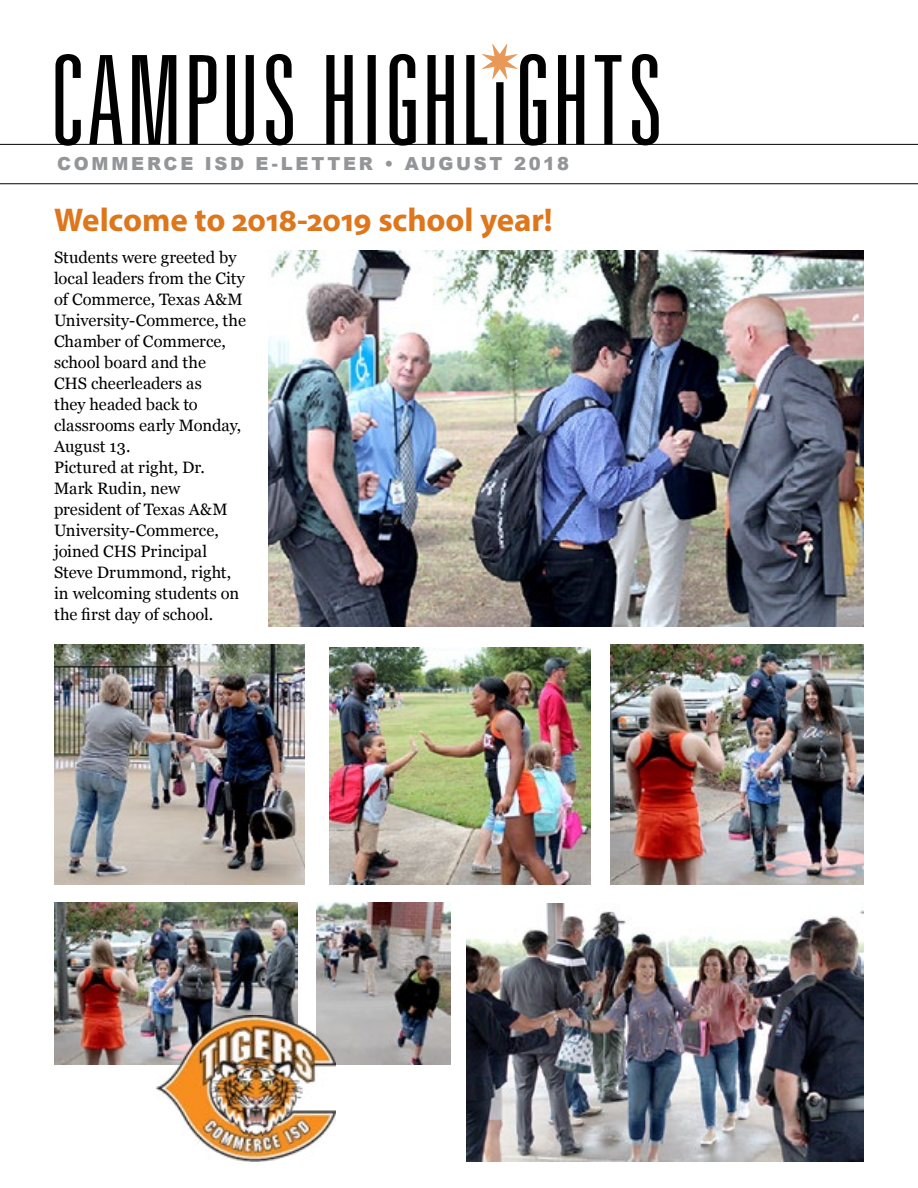
<style>
.page{position:relative;width:918px;height:1188px;background:#fff}
.page>*{position:absolute;margin:0;border:0;box-sizing:border-box;transform-origin:0 0}
.t1{font:700 33px "Myriad Pro";letter-spacing:-.005em;color:#de761c}
.t2{font:900 18px "Arial";letter-spacing:.15em;color:#939598}
.t3{font:16.5px/21px "Georgia";color:#000}
</style>
<div class="page">
<hr style="left:0;top:183px;width:918px;height:1px;background:#000">
<svg style="left:55px;top:54px;width:604px;height:92px"></svg>
<hr style="left:0;top:144px;width:918px;height:1px;background:#000">
<svg style="left:482px;top:44px;width:35px;height:35px"></svg>
<img style="left:54px;top:645px;width:251px;height:239px">
<img style="left:268px;top:251px;width:596px;height:376px">
<img style="left:466px;top:904px;width:398px;height:257px">
<img style="left:611px;top:645px;width:253px;height:239px">
<img style="left:330px;top:647px;width:260px;height:237px">
<img style="left:54px;top:902px;width:243px;height:163px">
<img style="left:316px;top:902px;width:134px;height:163px">
<img style="left:157px;top:1016px;width:178px;height:145px">
<p class="t2" style="left:57px;top:151px;width:514px">COMMERCE ISD E-LETTER • AUGUST 2018</p>
<h1 class="t1" style="left:54px;top:199px;width:500px">Welcome to 2018-2019 school year!</h1>
<p class="t3" style="left:54px;top:246px;width:193px">Students were greeted by local leaders from the City of Commerce, Texas A&amp;M<br>University-Commerce, the<br>Chamber of Commerce, school board and the<br>CHS cheerleaders as<br>they headed back to classrooms early Monday,<br>August 13.<br>Pictured at right, Dr.<br>Mark Rudin, new president of Texas A&amp;M<br>University-Commerce, joined CHS Principal<br>Steve Drummond, right, in welcoming students on the first day of school.</p>
</div>
